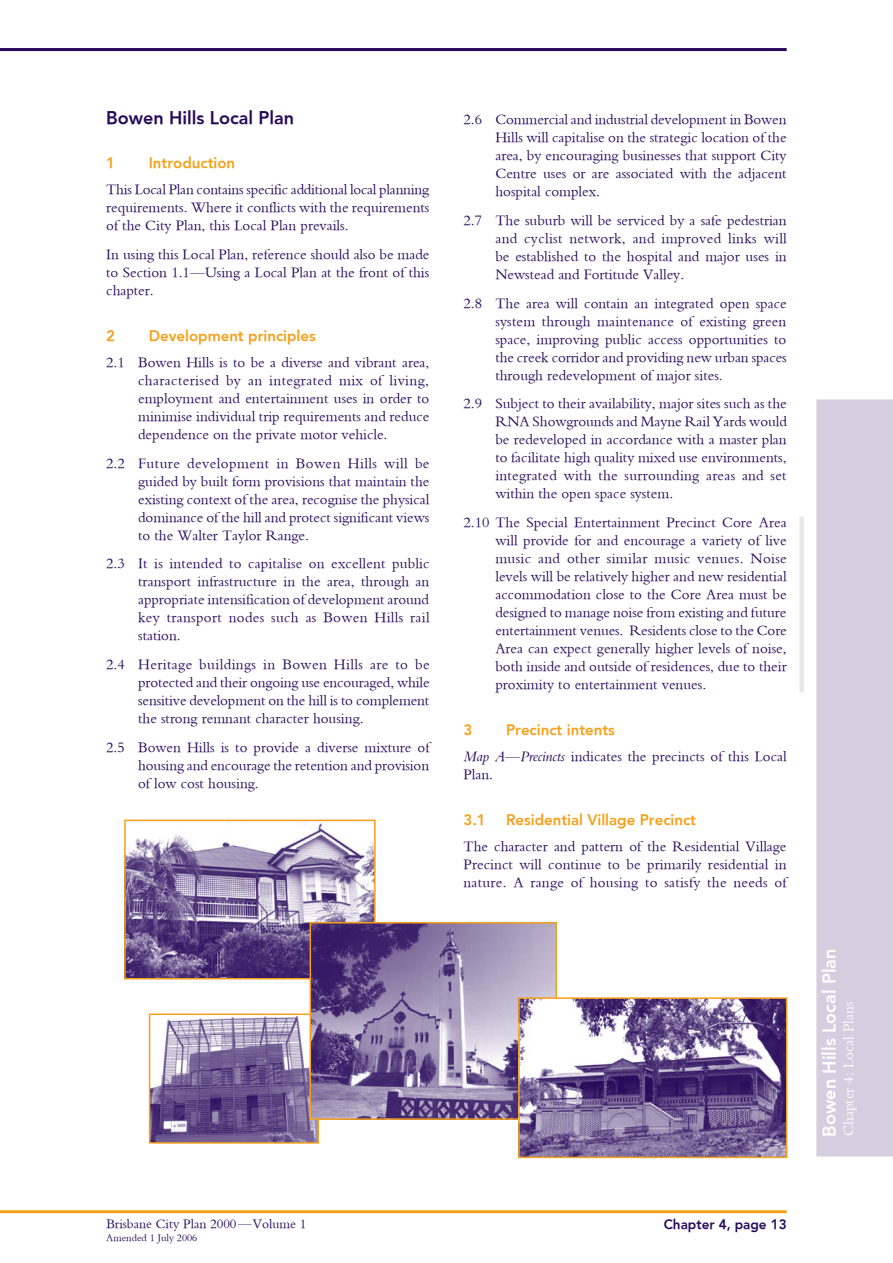
<style>
.page{position:relative;width:893px;height:1263px;background:#fff}
.page>*{position:absolute;margin:0;border:0;box-sizing:border-box;transform-origin:0 0}
.t1{font:800 18px "H Avenir";color:#260859}
.t2{font:800 18px "H Avenir";color:#fff}
.t3{font:15px/18px "Bembo";color:#260859;text-align:justify}
.t4{font:800 15px "H Avenir";color:#f5a01a}
.t5{font:15px "Bembo";color:#fff}
.t6{font:13.5px "Bembo";color:#260859}
.t7{font:800 13.5px "H Avenir";color:#260859}
.t8{font:10.5px "Bembo";color:#260859}
.s1{font-style:italic}
</style>
<div class="page">
<svg style="left:816px;top:399px;width:77px;height:757px;background:#d5cfdf"></svg>
<hr style="left:0;top:1210px;width:787px;height:3px;background:#f5a01a">
<hr style="left:0;top:48px;width:787px;height:3px;background:#260859">
<img style="left:127px;top:823px;width:246px;height:153px">
<div style="left:124px;top:820px;width:252px;height:159px;border:2px solid #f5a01a"></div>
<img style="left:152px;top:1016px;width:164px;height:125px">
<div style="left:149px;top:1013px;width:170px;height:131px;border:2px solid #f5a01a"></div>
<img style="left:313px;top:925px;width:241px;height:192px">
<div style="left:310px;top:922px;width:247px;height:198px;border:2px solid #f5a01a"></div>
<img style="left:521px;top:1000px;width:263px;height:155px">
<div style="left:518px;top:997px;width:269px;height:161px;border:2px solid #f5a01a"></div>
<div style="left:799px;top:517px;width:5px;height:175px;background:#e9e6ee"></div>
<p class="t1" style="left:106px;top:107px;width:190px">Bowen Hills Local Plan</p>
<p class="t4" style="left:106px;top:154px;width:10px">1</p>
<p class="t4" style="left:149px;top:154px;width:88px">Introduction</p>
<p class="t3" style="left:106px;top:180px;width:325px">This Local Plan contains specific additional local planning requirements. Where it conflicts with the requirements of the City Plan, this Local Plan prevails.</p>
<p class="t3" style="left:106px;top:245px;width:325px">In using this Local Plan, reference should also be made to Section 1.1—Using a Local Plan at the front of this chapter.</p>
<p class="t4" style="left:106px;top:326px;width:10px">2</p>
<p class="t4" style="left:149px;top:326px;width:168px">Development principles</p>
<p class="t3" style="left:138px;top:353px;width:293px;text-indent:-32px">2.1 Bowen Hills is to be a diverse and vibrant area, characterised by an integrated mix of living, employment and entertainment uses in order to minimise individual trip requirements and reduce dependence on the private motor vehicle.</p>
<p class="t3" style="left:138px;top:454px;width:293px;text-indent:-32px">2.2 Future development in Bowen Hills will be guided by built form provisions that maintain the existing context of the area, recognise the physical dominance of the hill and protect significant views to the Walter Taylor Range.</p>
<p class="t3" style="left:138px;top:554px;width:293px;text-indent:-32px">2.3 It is intended to capitalise on excellent public transport infrastructure in the area, through an appropriate intensification of development around key transport nodes such as Bowen Hills rail station.</p>
<p class="t3" style="left:138px;top:655px;width:293px;text-indent:-32px">2.4 Heritage buildings in Bowen Hills are to be protected and their ongoing use encouraged, while sensitive development on the hill is to complement the strong remnant character housing.</p>
<p class="t3" style="left:138px;top:738px;width:293px;text-indent:-32px">2.5 Bowen Hills is to provide a diverse mixture of housing and encourage the retention and provision of low cost housing.</p>
<p class="t3" style="left:495px;top:110px;width:293px;text-indent:-32px">2.6 Commercial and industrial development in Bowen Hills will capitalise on the strategic location of the area, by encouraging businesses that support City Centre uses or are associated with the adjacent hospital complex.</p>
<p class="t3" style="left:495px;top:211px;width:293px;text-indent:-32px">2.7 The suburb will be serviced by a safe pedestrian and cyclist network, and improved links will be established to the hospital and major uses in Newstead and Fortitude Valley.</p>
<p class="t3" style="left:495px;top:294px;width:293px;text-indent:-32px">2.8 The area will contain an integrated open space system through maintenance of existing green space, improving public access opportunities to the creek corridor and providing new urban spaces through redevelopment of major sites.</p>
<p class="t3" style="left:495px;top:394px;width:293px;text-indent:-32px">2.9 Subject to their availability, major sites such as the RNA Showgrounds and Mayne Rail Yards would be redeveloped in accordance with a master plan to facilitate high quality mixed use environments, integrated with the surrounding areas and set within the open space system.</p>
<p class="t3" style="left:495px;top:513px;width:293px;text-indent:-32px">2.10 The Special Entertainment Precinct Core Area will provide for and encourage a variety of live music and other similar music venues. Noise levels will be relatively higher and new residential accommodation close to the Core Area must be designed to manage noise from existing and future entertainment venues. Residents close to the Core Area can expect generally higher levels of noise, both inside and outside of residences, due to their proximity to entertainment venues.</p>
<p class="t4" style="left:464px;top:720px;width:10px">3</p>
<p class="t4" style="left:506px;top:720px;width:110px">Precinct intents</p>
<p class="t3" style="left:464px;top:747px;width:325px"><span class="s1">Map A—Precincts</span> indicates the precincts of this Local<br>Plan.</p>
<p class="t4" style="left:464px;top:811px;width:24px">3.1</p>
<p class="t4" style="left:506px;top:811px;width:192px">Residential Village Precinct</p>
<p class="t3" style="left:464px;top:837px;width:325px">The character and pattern of the Residential Village Precinct will continue to be primarily residential in nature. A range of housing to satisfy the needs of</p>
<p class="t6" style="left:106px;top:1216px;width:202px">Brisbane City Plan 2000—Volume 1</p>
<p class="t7" style="left:664px;top:1216px;width:124px">Chapter 4, page 13</p>
<p class="t8" style="left:106px;top:1232px;width:93px">Amended 1 July 2006</p>
<p class="t2" style="left:819px;top:1137px;width:190px;rotate:-90deg">Bowen Hills Local Plan</p>
<p class="t5" style="left:840px;top:1136px;width:136px;rotate:-90deg">Chapter 4: Local Plans</p>
</div>
